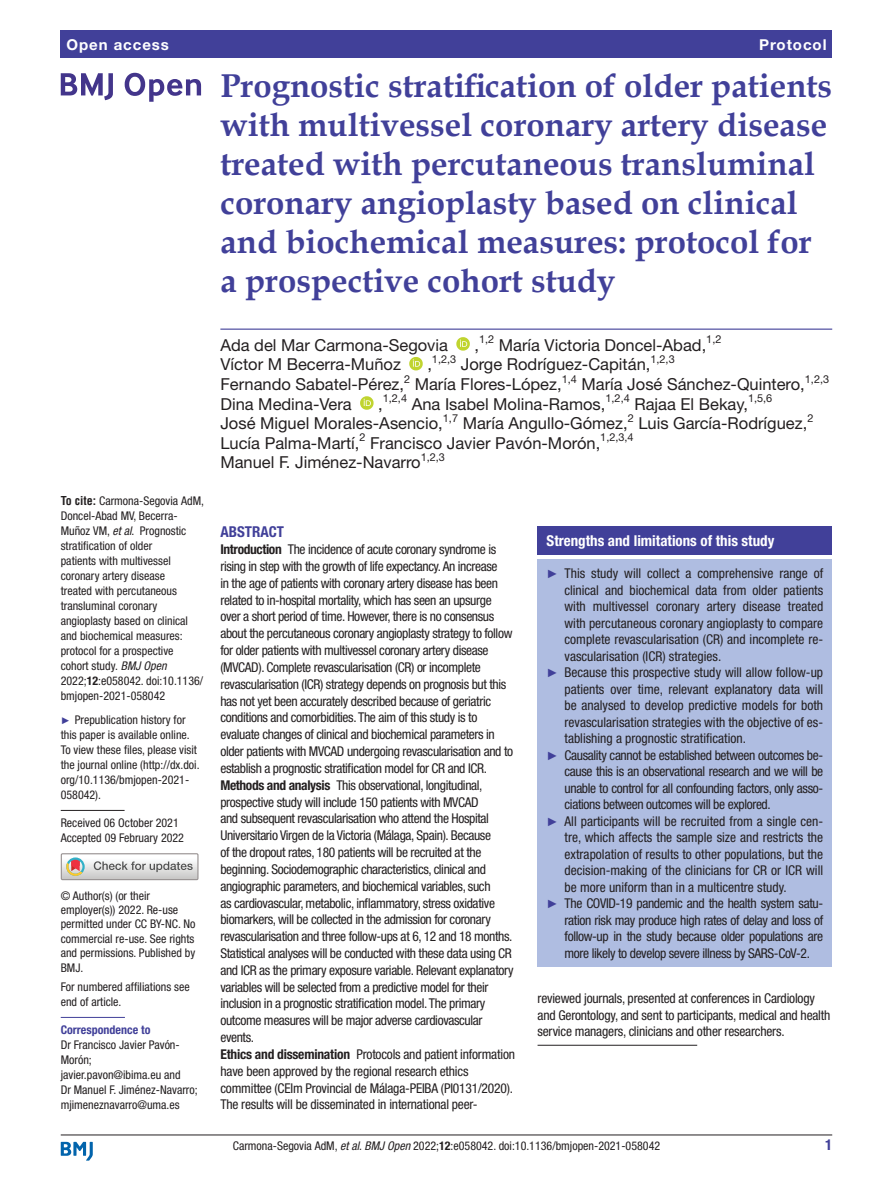
<style>
.page{position:relative;width:893px;height:1191px;background:#fff}
.page>*{position:absolute;margin:0;border:0;box-sizing:border-box;transform-origin:0 0}
.t1{font:700 33px/39px "Book Antiqua";color:#414099}
.t2{font:16.5px/19.5px "Helvetica Neue LT Std";color:#231f20}
.t3{font:700 condensed 15px "Helvetica Neue LT Std";color:#fff}
.t4{font:700 15px "Helvetica Neue LT Std";letter-spacing:.065em;color:#fff}
.t5{font:700 condensed 15px "Helvetica Neue LT Std";color:#414099}
.t6{font:condensed 13.5px/16.8px "Helvetica Neue LT Std";letter-spacing:-.025em;color:#231f20}
.t7{font:condensed 13.5px "Helvetica Neue LT Std";color:#231f20}
.t8{font:condensed 12px/15px "Helvetica Neue LT Std";color:#231f20}
.t9{font:700 condensed 12px "Helvetica Neue LT Std";color:#414099}
.t10{font:10.95px "Helvetica Neue LT Std";color:#231f20}
.s1{font-family:"Helvetica LT Std";font-weight:700}
.s2{font-style:italic}
.s3{font-weight:700}
.s4{font-family:"Arial";font-stretch:normal;font-size:9.75px;color:#414099}
.s5{font-family:"Arial";font-stretch:normal;font-size:12px;color:#414099}
</style>
<div class="page">
<hr style="left:61px;top:1134px;width:771px;height:1px;background:#231f20">
<svg style="left:61px;top:1141px;width:32px;height:19px"></svg>
<div style="left:61px;top:31px;width:771px;height:27px;background:#414099"></div>
<hr style="left:220px;top:328px;width:612px;height:2px;background:#414099">
<svg style="left:456px;top:337px;width:14px;height:14px"></svg>
<svg style="left:409px;top:357px;width:14px;height:13px"></svg>
<svg style="left:360px;top:396px;width:14px;height:14px"></svg>
<hr style="left:61px;top:810px;width:64px;height:1px;background:#231f20">
<hr style="left:61px;top:1017px;width:64px;height:1px;background:#414099">
<svg style="left:61px;top:73px;width:52px;height:27px"></svg>
<svg style="left:125px;top:73px;width:76px;height:29px"></svg>
<div style="left:61px;top:853px;width:138px;height:27px;border:1px solid #969090"></div>
<svg style="left:61px;top:853px;width:137px;height:26px"></svg>
<hr style="left:538px;top:1044px;width:159px;height:1px;background:#231f20">
<div style="left:538px;top:526px;width:294px;height:29px;background:#414099"></div>
<div style="left:538px;top:559px;width:294px;height:407px;background:#afbde1"></div>
<p class="t4" style="left:66px;top:35px;width:104px">Open access</p>
<p class="t8" style="left:61px;top:493px;width:145px"><span class="s1">To cite:</span> Carmona-Segovia AdM,<br>Doncel-Abad MV, Becerra-<br>Muñoz VM, <span class="s2">et al</span>. Prognostic stratification of older<br>patients with multivessel coronary artery disease<br>treated with percutaneous transluminal coronary angioplasty based on clinical and biochemical measures: protocol for a prospective cohort study. <span class="s2">BMJ Open<br></span>2022;<span class="s3">12</span>:e058042. doi:10.1136/ bmjopen-2021-058042</p>
<p class="t8" style="left:61px;top:712px;width:140px"><span class="s4">►</span> Prepublication history for this paper is available online.<br>To view these files, please visit the journal online (http://dx.doi. org/10.1136/bmjopen-2021-<br>058042).</p>
<p class="t8" style="left:61px;top:815px;width:125px">Received 06 October 2021<br>Accepted 09 February 2022</p>
<p class="t8" style="left:61px;top:888px;width:136px;line-height:14.4px">© Author(s) (or their employer(s)) 2022. Re-use permitted under CC BY-NC. No commercial re-use. See rights and permissions. Published by<br>BMJ.</p>
<p class="t8" style="left:61px;top:979px;width:130px">For numbered affiliations see end of article.</p>
<p class="t9" style="left:61px;top:1022px;width:91px">Correspondence to</p>
<p class="t8" style="left:61px;top:1037px;width:138px">Dr Francisco Javier Pavón-<br>Morón;<br>javier.pavon@ibima.eu and<br>Dr Manuel F. Jiménez-Navarro; mjimeneznavarro@uma.es</p>
<p class="t4" style="left:759px;top:35px;width:69px">Protocol</p>
<p class="t1" style="left:220px;top:66px;width:613px">Prognostic stratification of older patients with multivessel coronary artery disease treated with percutaneous transluminal coronary angioplasty based on clinical and biochemical measures: protocol for a prospective cohort study</p>
<p class="t2" style="left:220px;top:335px;width:229px">Ada del Mar Carmona-Segovia</p>
<p class="t2" style="left:474px;top:335px;width:6px">,</p>
<p class="t10" style="left:479px;top:333px;width:17px">1,2</p>
<p class="t2" style="left:499px;top:335px;width:209px">María Victoria Doncel-Abad,</p>
<p class="t10" style="left:706px;top:333px;width:17px">1,2</p>
<p class="t10" style="left:432px;top:352px;width:26px">1,2,3</p>
<p class="t2" style="left:461px;top:354px;width:191px">Jorge Rodríguez-Capitán,</p>
<p class="t10" style="left:650px;top:352px;width:26px">1,2,3</p>
<p class="t2" style="left:220px;top:354px;width:182px">Víctor M Becerra-Muñoz</p>
<p class="t2" style="left:427px;top:354px;width:6px">,</p>
<p class="t2" style="left:220px;top:374px;width:185px">Fernando Sabatel-Pérez,</p>
<p class="t10" style="left:404px;top:372px;width:8px">2</p>
<p class="t2" style="left:415px;top:374px;width:148px">María Flores-López,</p>
<p class="t10" style="left:562px;top:372px;width:17px">1,4</p>
<p class="t2" style="left:581px;top:374px;width:225px">María José Sánchez-Quintero,</p>
<p class="t10" style="left:805px;top:372px;width:26px">1,2,3</p>
<p class="t2" style="left:220px;top:394px;width:133px">Dina Medina-Vera</p>
<p class="t2" style="left:378px;top:394px;width:6px">,</p>
<p class="t10" style="left:383px;top:392px;width:26px">1,2,4</p>
<p class="t2" style="left:412px;top:394px;width:195px">Ana Isabel Molina-Ramos,</p>
<p class="t10" style="left:605px;top:392px;width:26px">1,2,4</p>
<p class="t2" style="left:634px;top:394px;width:115px">Rajaa El Bekay,</p>
<p class="t10" style="left:748px;top:392px;width:26px">1,5,6</p>
<p class="t2" style="left:220px;top:413px;width:594px">José Miguel Morales-Asencio,<sup>1,7</sup> María Angullo-Gómez,<sup>2</sup> Luis García-Rodríguez,<sup>2<br></sup>Lucía Palma-Martí,</p>
<p class="t10" style="left:359px;top:431px;width:8px">2</p>
<p class="t2" style="left:370px;top:433px;width:232px">Francisco Javier Pavón-Morón,</p>
<p class="t10" style="left:600px;top:431px;width:35px">1,2,3,4</p>
<p class="t2" style="left:220px;top:452px;width:202px">Manuel F. Jiménez-Navarro</p>
<p class="t10" style="left:421px;top:450px;width:26px">1,2,3</p>
<p class="t5" style="left:220px;top:523px;width:65px">ABSTRACT</p>
<p class="t6" style="left:220px;top:541px;width:296px"><span class="s3">Introduction</span> The incidence of acute coronary syndrome is rising in step with the growth of life expectancy. An increase<br>in the age of patients with coronary artery disease has been related to in-hospital mortality, which has seen an upsurge over a short period of time. However, there is no consensus about the percutaneous coronary angioplasty strategy to follow for older patients with multivessel coronary artery disease (MVCAD). Complete revascularisation (CR) or incomplete revascularisation (ICR) strategy depends on prognosis but this has not yet been accurately described because of geriatric conditions and comorbidities. The aim of this study is to evaluate changes of clinical and biochemical parameters in older patients with MVCAD undergoing revascularisation and to establish a prognostic stratification model for CR and ICR.<br><span class="s3">Methods and analysis</span> This observational, longitudinal, prospective study will include 150 patients with MVCAD<br>and subsequent revascularisation who attend the Hospital Universitario Virgen de la Victoria (Málaga, Spain). Because<br>of the dropout rates, 180 patients will be recruited at the beginning. Sociodemographic characteristics, clinical and angiographic parameters, and biochemical variables, such<br>as cardiovascular, metabolic, inflammatory, stress oxidative biomarkers, will be collected in the admission for coronary revascularisation and three follow-ups at 6, 12 and 18 months.<br>Statistical analyses will be conducted with these data using CR and ICR as the primary exposure variable. Relevant explanatory variables will be selected from a predictive model for their inclusion in a prognostic stratification model. The primary outcome measures will be major adverse cardiovascular events.<br><span class="s3">Ethics and dissemination</span> Protocols and patient information have been approved by the regional research ethics committee (CEIm Provincial de Málaga-PEIBA (PI0131/2020).<br>The results will be disseminated in international peer-</p>
<p class="t3" style="left:547px;top:532px;width:229px">Strengths and limitations of this study</p>
<p class="t7" style="left:547px;top:565px;width:278px"><span class="s5">►</span> This study will collect a comprehensive range of</p>
<p class="t7" style="left:565px;top:582px;width:260px">clinical and biochemical data from older patients</p>
<p class="t7" style="left:565px;top:598px;width:260px">with multivessel coronary artery disease treated</p>
<p class="t7" style="left:565px;top:615px;width:260px">with percutaneous coronary angioplasty to compare</p>
<p class="t7" style="left:565px;top:631px;width:260px">complete revascularisation (CR) and incomplete re-</p>
<p class="t7" style="left:565px;top:648px;width:158px">vascularisation (ICR) strategies.</p>
<p class="t7" style="left:547px;top:664px;width:278px"><span class="s5">►</span> Because this prospective study will allow follow-up</p>
<p class="t7" style="left:565px;top:681px;width:260px">patients over time, relevant explanatory data will</p>
<p class="t7" style="left:565px;top:697px;width:260px">be analysed to develop predictive models for both</p>
<p class="t7" style="left:565px;top:714px;width:260px">revascularisation strategies with the objective of es-</p>
<p class="t7" style="left:565px;top:730px;width:183px">tablishing a prognostic stratification.</p>
<p class="t6" style="left:547px;top:746px;width:278px"><span class="s5">►</span> Causality cannot be established between outcomes be-</p>
<p class="t6" style="left:565px;top:763px;width:260px">cause this is an observational research and we will be</p>
<p class="t6" style="left:565px;top:779px;width:260px">unable to control for all confounding factors, only asso-</p>
<p class="t6" style="left:565px;top:796px;width:208px">ciations between outcomes will be explored.</p>
<p class="t7" style="left:547px;top:813px;width:278px"><span class="s5">►</span> All participants will be recruited from a single cen-</p>
<p class="t7" style="left:565px;top:829px;width:260px">tre, which affects the sample size and restricts the</p>
<p class="t7" style="left:565px;top:846px;width:260px">extrapolation of results to other populations, but the</p>
<p class="t7" style="left:565px;top:862px;width:260px">decision-making of the clinicians for CR or ICR will</p>
<p class="t7" style="left:565px;top:879px;width:224px">be more uniform than in a multicentre study.</p>
<p class="t6" style="left:547px;top:895px;width:278px"><span class="s5">►</span> The COVID-19 pandemic and the health system satu-</p>
<p class="t6" style="left:565px;top:911px;width:260px">ration risk may produce high rates of delay and loss of</p>
<p class="t6" style="left:565px;top:928px;width:260px">follow-up in the study because older populations are</p>
<p class="t6" style="left:565px;top:944px;width:247px">more likely to develop severe illness by SARS-CoV-2.</p>
<p class="t6" style="left:538px;top:990px;width:294px">reviewed journals, presented at conferences in Cardiology and Gerontology, and sent to participants, medical and health service managers, clinicians and other researchers.</p>
<p class="t8" style="left:233px;top:1137px;width:429px">Carmona-Segovia AdM, <span class="s2">et al</span>. <span class="s2">BMJ Open</span> 2022;<span class="s3">12</span>:e058042. doi:10.1136/bmjopen-2021-058042</p>
<p class="t5" style="left:825px;top:1135px;width:9px">1</p>
</div>
